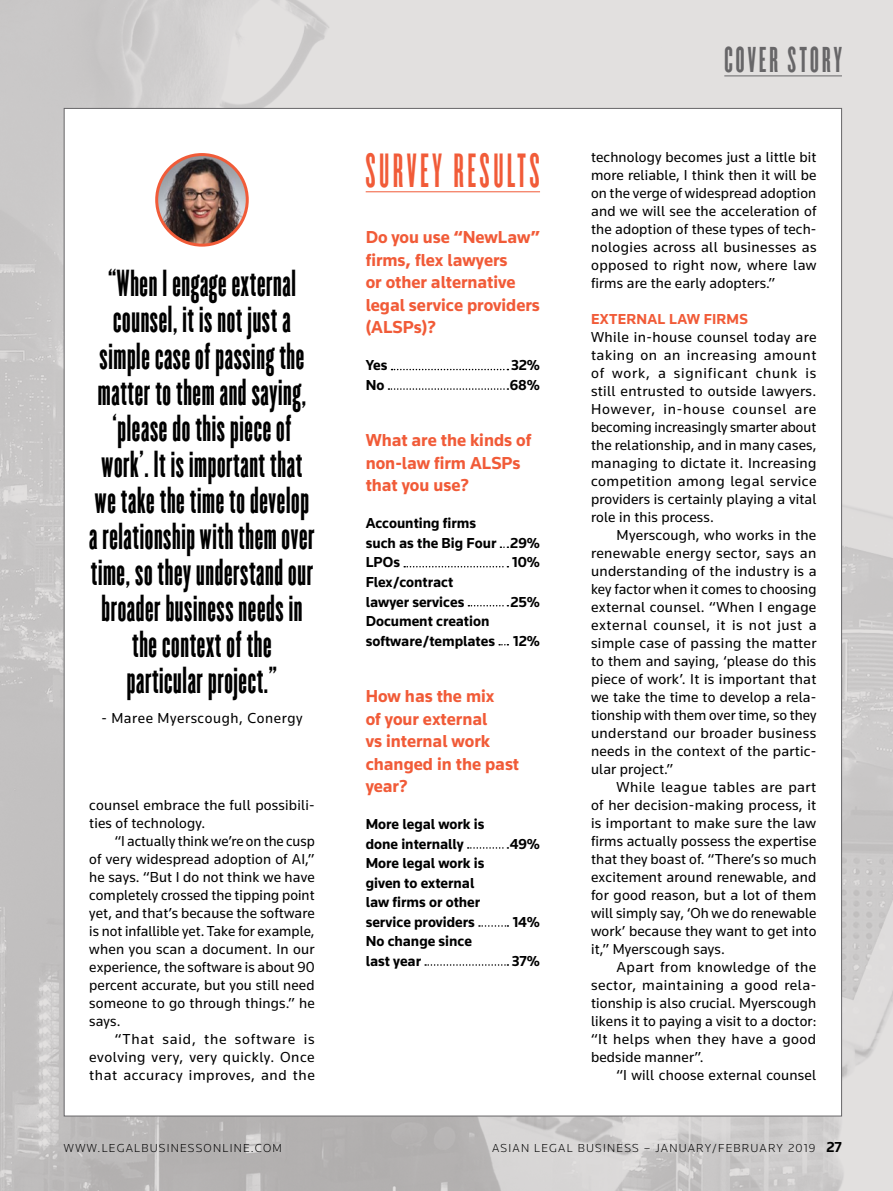
<style>
.page{position:relative;width:893px;height:1191px;background:#fff}
.page>*{position:absolute;margin:0;border:0;box-sizing:border-box;transform-origin:0 0}
.t1{font:42px "Champion HTF Flyweight";letter-spacing:.09em;color:#f15b38}
.t2{font:33px/36px "Champion HTF Bantamweight";letter-spacing:.02em;color:#000;text-align:center}
.t3{font:31.5px "Champion HTF Bantamweight";letter-spacing:.1em;color:#676668}
.t4{font:700 18px/22.5px "Knowledge";color:#f15b38}
.t5{font:15px/18px "Knowledge";letter-spacing:.01em;color:#000;text-align:justify}
.t6{font:700 15px/19.5px "Knowledge";color:#000}
.t7{font:15px "Knowledge";letter-spacing:.04em;color:#000}
.t8{font:700 15px "Knowledge";letter-spacing:.01em;color:#f15b38}
.t9{font:300 12px "Knowledge";letter-spacing:.1em;color:#000}
.s1{font-weight:700;font-size:15px}
</style>
<div class="page">
<img style="left:0;top:0;width:893px;height:1191px">
<div style="left:64px;top:108px;width:778px;height:1008px;background:#fff;border:1px solid #676668"></div>
<hr style="left:724px;top:76px;width:118px;height:1px;background:#676668">
<svg style="left:500px;top:546px;width:8px;height:2px"></svg>
<svg style="left:404px;top:566px;width:104px;height:1px"></svg>
<svg style="left:468px;top:605px;width:40px;height:1px"></svg>
<svg style="left:392px;top:369px;width:116px;height:1px"></svg>
<svg style="left:388px;top:388px;width:120px;height:2px"></svg>
<hr style="left:366px;top:191px;width:174px;height:1px;background:#f15b38">
<svg style="left:468px;top:847px;width:40px;height:1px"></svg>
<svg style="left:479px;top:925px;width:29px;height:1px"></svg>
<svg style="left:425px;top:964px;width:83px;height:1px"></svg>
<img style="left:157px;top:154px;width:90px;height:91px;border-radius:45px">
<div style="left:155px;top:153px;width:94px;height:94px;border:3px solid #f15b38;border-radius:50%"></div>
<p class="t2" style="left:89px;top:267px;width:227px">“When I engage external counsel, it is not just a simple case of passing the matter to them and saying, ‘please do this piece of work’. It is important that we take the time to develop a relationship with them over time, so they understand our broader business needs in the context of the<br>particular project.”</p>
<p class="t7" style="left:101px;top:708px;width:203px">- Maree Myerscough, Conergy</p>
<p class="t5" style="left:89px;top:796px;width:227px">counsel embrace the full possibili&shy;ties of technology.</p>
<p class="t5" style="left:89px;top:832px;width:227px;text-indent:26px">“I actually think we’re on the cusp of very widespread adoption of AI,” he says. “But I do not think we have completely crossed the tipping point yet, and that’s because the software is not infallible yet. Take for example, when you scan a document. In our experience, the software is about 90 percent accurate, but you still need someone to go through things.” he says.</p>
<p class="t5" style="left:89px;top:1030px;width:227px;text-indent:26px">“That said, the software is evolving very, very quickly. Once that accuracy improves, and the</p>
<h1 class="t1" style="left:366px;top:145px;width:176px">SURVEY RESULTS</h1>
<p class="t4" style="left:366px;top:225px;width:176px">Do you use “NewLaw” firms, flex lawyers<br>or other alternative legal service providers (ALSPs)?</p>
<p class="t6" style="left:366px;top:355px;width:23px">Yes<br>No</p>
<p class="t6" style="left:510px;top:355px;width:32px">32%<br>68%</p>
<p class="t4" style="left:366px;top:429px;width:167px">What are the kinds of non-law firm ALSPs that you use?</p>
<p class="t6" style="left:366px;top:513px;width:132px">Accounting firms such as the Big Four<br>LPOs<br>Flex/contract lawyer services<br>Document creation software/templates</p>
<p class="t6" style="left:510px;top:533px;width:31px">29%<br>10%</p>
<p class="t6" style="left:510px;top:591px;width:31px">25%</p>
<p class="t6" style="left:513px;top:630px;width:28px">12%</p>
<p class="t4" style="left:366px;top:684px;width:155px">How has the mix<br>of your external<br>vs internal work changed in the past year?</p>
<p class="t6" style="left:366px;top:814px;width:120px">More legal work is done internally<br>More legal work is given to external law firms or other service providers<br>No change since last year</p>
<p class="t6" style="left:510px;top:833px;width:32px">49%</p>
<p class="t6" style="left:513px;top:911px;width:29px">14%</p>
<p class="t6" style="left:512px;top:950px;width:30px">37%</p>
<h3 class="t3" style="left:724px;top:40px;width:119px">COVER STORY</h3>
<p class="t5" style="left:591px;top:148px;width:227px">technology becomes just a little bit more reliable, I think then it will be on the verge of widespread adoption and we will see the acceleration of the adoption of these types of tech&shy;nologies across all businesses as opposed to right now, where law firms are the early adopters.”</p>
<p class="t8" style="left:591px;top:310px;width:158px">EXTERNAL LAW FIRMS</p>
<p class="t5" style="left:591px;top:328px;width:227px">While in-house counsel today are taking on an increasing amount of work, a significant chunk is still entrusted to outside lawyers.<br>However, in-house counsel are becoming increasingly smarter about the relationship, and in many cases, managing to dictate it. Increasing competition among legal service providers is certainly playing a vital role in this process.</p>
<p class="t5" style="left:591px;top:526px;width:227px;text-indent:26px">Myerscough, who works in the renewable energy sector, says an understanding of the industry is a key factor when it comes to choosing external counsel. “When I engage external counsel, it is not just a simple case of passing the matter to them and saying, ‘please do this piece of work’. It is important that we take the time to develop a rela&shy;tionship with them over time, so they understand our broader business needs in the context of the partic&shy;ular project.”</p>
<p class="t5" style="left:591px;top:778px;width:227px;text-indent:26px">While league tables are part of her decision-making process, it is important to make sure the law firms actually possess the expertise that they boast of. “There’s so much excitement around renewable, and for good reason, but a lot of them will simply say, ‘Oh we do renewable work’ because they want to get into it,” Myerscough says.</p>
<p class="t5" style="left:591px;top:958px;width:227px;text-indent:26px">Apart from knowledge of the sector, maintaining a good rela&shy;tionship is also crucial. Myerscough likens it to paying a visit to a doctor: “It helps when they have a good bedside manner”.</p>
<p class="t5" style="left:617px;top:1066px;width:201px">“I will choose external counsel</p>
<p class="t9" style="left:64px;top:1141px;width:220px">WWW.LEGALBUSINESSONLINE.COM</p>
<p class="t9" style="left:492px;top:1141px;width:351px">ASIAN LEGAL BUSINESS – JANUARY/FEBRUARY 2019 <span class="s1">27</span></p>
</div>
